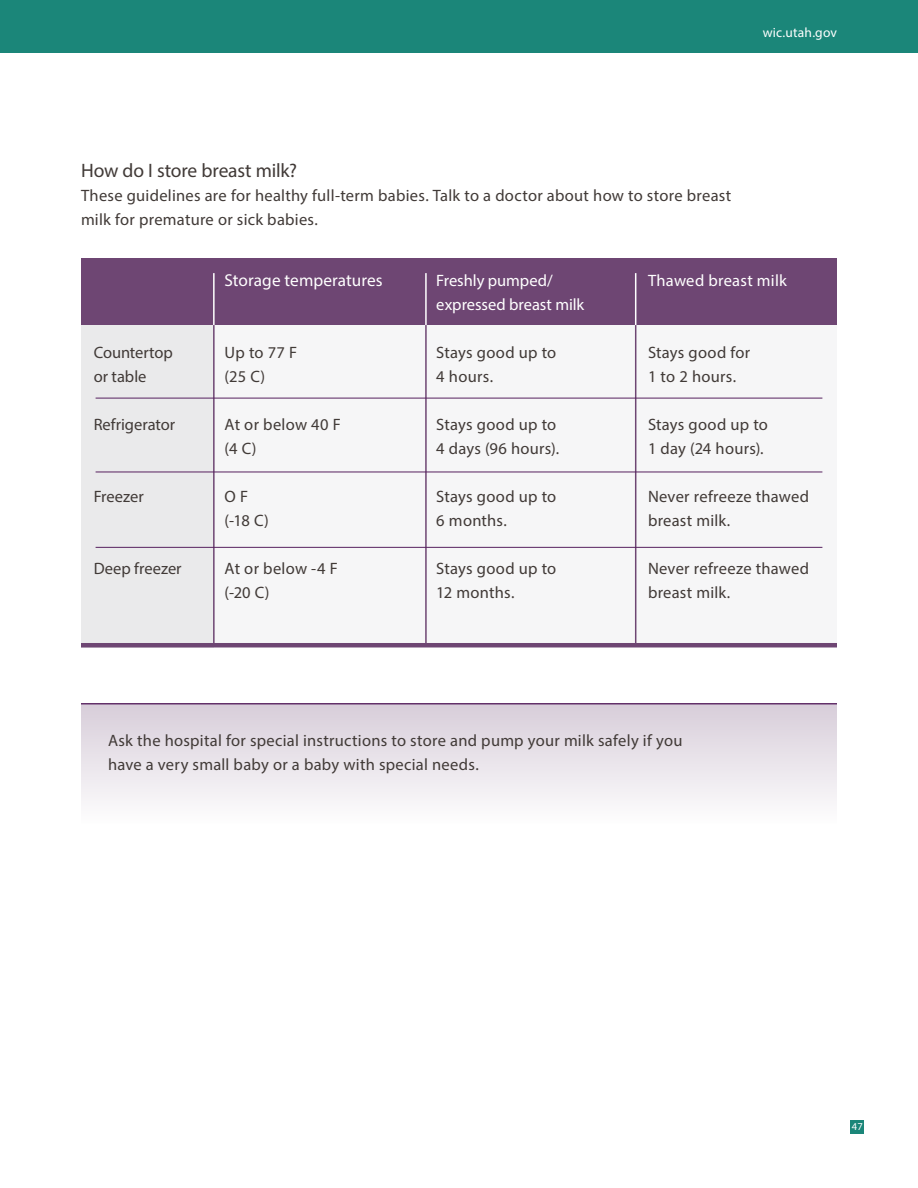
<style>
.page{position:relative;width:918px;height:1188px;background:#fff}
.page>*{position:absolute;margin:0;border:0;box-sizing:border-box;transform-origin:0 0}
.t1{font:19.5px "Myriad Pro";letter-spacing:-.01em;color:#413a37}
.t2{font:17.25px "Myriad Pro";color:#fff}
.t3{font:16.5px/24px "Myriad Pro";letter-spacing:.015em;color:#413a37}
.t4{font:16.5px/24px "Myriad Pro";color:#fff}
.t5{font:16.5px "Myriad Pro";letter-spacing:-.005em;color:#413a37}
.t6{font:13.5px "Myriad Pro";letter-spacing:.015em;color:#fff}
.t7{font:10.5px "Myriad Pro";color:#fff}
</style>
<div class="page">
<div style="left:850px;top:1120px;width:14px;height:14px;background:#1b8679"></div>
<div style="left:0;top:0;width:918px;height:53px;background:#1b8679"></div>
<div style="left:81px;top:705px;width:756px;height:118px;background:linear-gradient(to bottom,#d8ceda,#fdfdfd)"></div>
<div style="left:214px;top:325px;width:623px;height:320px;background:#f6f6f7"></div>
<div style="left:81px;top:325px;width:132px;height:322px;background:#eaeaeb"></div>
<div style="left:81px;top:258px;width:756px;height:67px;background:#6e4673"></div>
<hr style="left:213px;top:321px;width:2px;height:324px;background:#6e4673">
<hr style="left:213px;top:273px;width:2px;height:52px;background:#fff">
<hr style="left:425px;top:321px;width:2px;height:324px;background:#6e4673">
<hr style="left:425px;top:273px;width:2px;height:52px;background:#fff">
<hr style="left:635px;top:321px;width:1px;height:324px;background:#6e4673">
<hr style="left:635px;top:273px;width:1px;height:52px;background:#fff">
<hr style="left:81px;top:643px;width:756px;height:4px;background:#6e4673">
<hr style="left:96px;top:398px;width:726px;height:1px;background:#57215f">
<hr style="left:96px;top:472px;width:726px;height:1px;background:#57215f">
<hr style="left:96px;top:547px;width:726px;height:1px;background:#57215f">
<hr style="left:81px;top:703px;width:756px;height:2px;background:#57215f">
<p class="t6" style="left:763px;top:24px;width:76px">wic.utah.gov</p>
<p class="t1" style="left:81px;top:158px;width:218px">How do I store breast milk?</p>
<p class="t3" style="left:81px;top:183px;width:652px">These guidelines are for healthy full-term babies. Talk to a doctor about how to store breast milk for premature or sick babies.</p>
<p class="t3" style="left:94px;top:340px;width:81px">Countertop or table</p>
<p class="t3" style="left:94px;top:412px;width:83px">Refrigerator</p>
<p class="t5" style="left:94px;top:486px;width:52px">Freezer</p>
<p class="t3" style="left:94px;top:556px;width:89px">Deep freezer</p>
<p class="t2" style="left:225px;top:270px;width:160px">Storage temperatures</p>
<p class="t3" style="left:225px;top:341px;width:74px">Up to 77 F</p>
<p class="t3" style="left:225px;top:365px;width:42px">(25 C)</p>
<p class="t3" style="left:225px;top:413px;width:118px">At or below 40 F</p>
<p class="t3" style="left:225px;top:437px;width:33px">(4 C)</p>
<p class="t3" style="left:225px;top:485px;width:25px">O F</p>
<p class="t3" style="left:225px;top:509px;width:46px">(-18 C)</p>
<p class="t3" style="left:225px;top:557px;width:115px">At or below -4 F</p>
<p class="t3" style="left:225px;top:581px;width:46px">(-20 C)</p>
<p class="t4" style="left:436px;top:268px;width:149px">Freshly pumped/ expressed breast milk</p>
<p class="t3" style="left:436px;top:340px;width:122px">Stays good up to<br>4 hours.</p>
<p class="t3" style="left:436px;top:412px;width:124px">Stays good up to<br>4 days (96 hours).</p>
<p class="t3" style="left:436px;top:484px;width:122px">Stays good up to<br>6 months.</p>
<p class="t3" style="left:436px;top:556px;width:122px">Stays good up to<br>12 months.</p>
<p class="t4" style="left:648px;top:268px;width:140px">Thawed breast milk</p>
<p class="t3" style="left:648px;top:340px;width:104px">Stays good for<br>1 to 2 hours.</p>
<p class="t3" style="left:648px;top:412px;width:122px">Stays good up to<br>1 day (24 hours).</p>
<p class="t3" style="left:648px;top:484px;width:163px">Never refreeze thawed breast milk.</p>
<p class="t3" style="left:648px;top:556px;width:163px">Never refreeze thawed breast milk.</p>
<p class="t3" style="left:108px;top:728px;width:576px">Ask the hospital for special instructions to store and pump your milk safely if you have a very small baby or a baby with special needs.</p>
<p class="t7" style="left:852px;top:1120px;width:13px">47</p>
</div>
